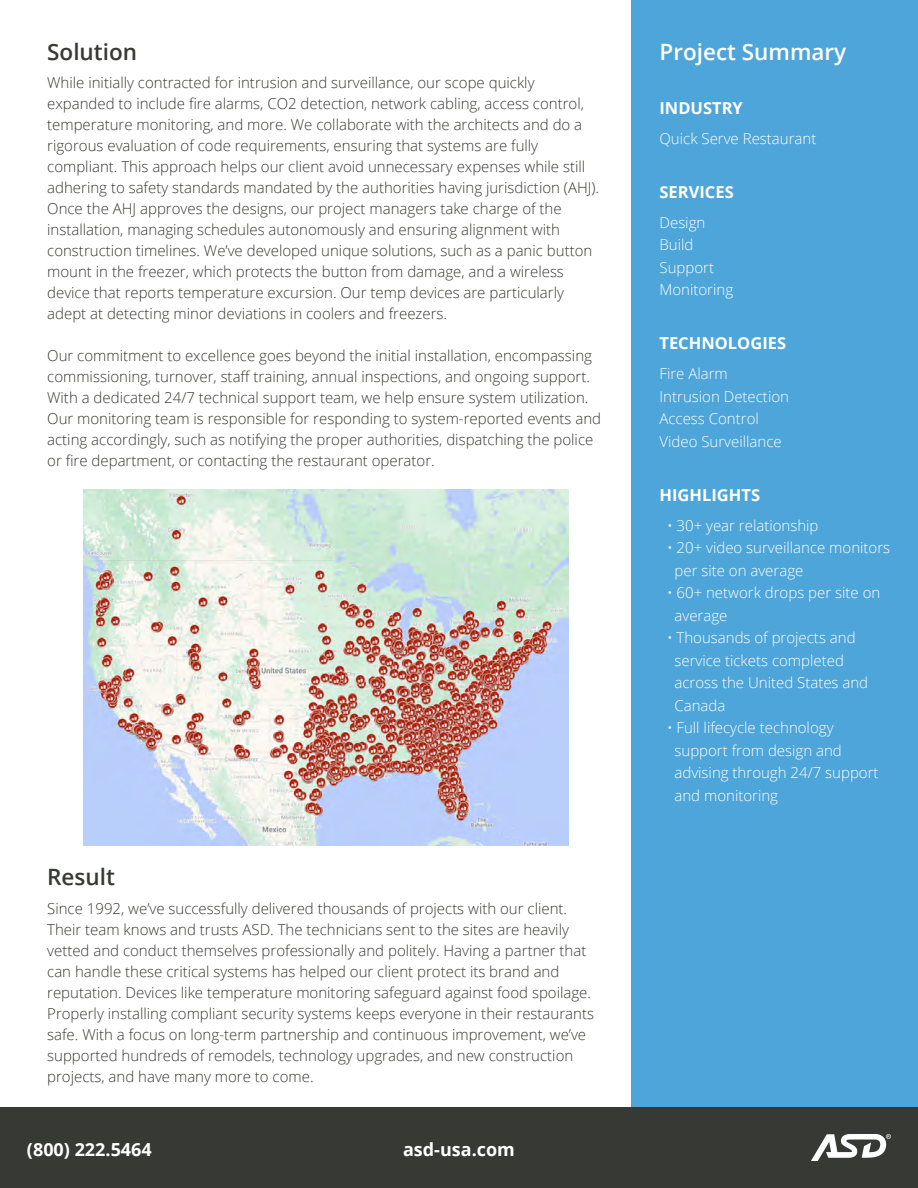
<style>
.page{position:relative;width:918px;height:1188px;background:#fff}
.page>*{position:absolute;margin:0;border:0;box-sizing:border-box;transform-origin:0 0}
.t1{font:600 22.5px "Open Sans";color:#373935}
.t2{font:600 22.5px "Open Sans";color:#fff}
.t3{font:700 18px "Open Sans";color:#fff}
.t4{font:700 16.5px "Open Sans";color:#fff}
.t5{font:300 15px/21px "Open Sans";color:#373935}
.t6{font:300 15px/22.5px "Open Sans";color:#fff}
</style>
<div class="page">
<div style="left:632px;top:0;width:286px;height:1107px;background:#4ea5d9"></div>
<div style="left:0;top:1107px;width:918px;height:81px;background:#373935"></div>
<svg style="left:811px;top:1134px;width:80px;height:27px"></svg>
<img style="left:84px;top:489px;width:484px;height:356px">
<h1 class="t1" style="left:47px;top:36px;width:91px">Solution</h1>
<p class="t5" style="left:47px;top:72px;width:553px">While initially contracted for intrusion and surveillance, our scope quickly expanded to include fire alarms, CO2 detection, network cabling, access control, temperature monitoring, and more. We collaborate with the architects and do a rigorous evaluation of code requirements, ensuring that systems are fully compliant. This approach helps our client avoid unnecessary expenses while still adhering to safety standards mandated by the authorities having jurisdiction (AHJ).<br>Once the AHJ approves the designs, our project managers take charge of the installation, managing schedules autonomously and ensuring alignment with construction timelines. We’ve developed unique solutions, such as a panic button mount in the freezer, which protects the button from damage, and a wireless device that reports temperature excursion. Our temp devices are particularly adept at detecting minor deviations in coolers and freezers.</p>
<p class="t5" style="left:47px;top:345px;width:556px">Our commitment to excellence goes beyond the initial installation, encompassing commissioning, turnover, staff training, annual inspections, and ongoing support.<br>With a dedicated 24/7 technical support team, we help ensure system utilization.<br>Our monitoring team is responsible for responding to system-reported events and acting accordingly, such as notifying the proper authorities, dispatching the police or fire department, or contacting the restaurant operator.</p>
<h1 class="t1" style="left:47px;top:862px;width:69px">Result</h1>
<p class="t5" style="left:47px;top:898px;width:548px">Since 1992, we’ve successfully delivered thousands of projects with our client.<br>Their team knows and trusts ASD. The technicians sent to the sites are heavily vetted and conduct themselves professionally and politely. Having a partner that can handle these critical systems has helped our client protect its brand and reputation. Devices like temperature monitoring safeguard against food spoilage.<br>Properly installing compliant security systems keeps everyone in their restaurants safe. With a focus on long-term partnership and continuous improvement, we’ve supported hundreds of remodels, technology upgrades, and new construction projects, and have many more to come.</p>
<p class="t3" style="left:27px;top:1136px;width:126px">(800) 222.5464</p>
<p class="t3" style="left:403px;top:1136px;width:113px">asd-usa.com</p>
<h1 class="t2" style="left:660px;top:36px;width:188px">Project Summary</h1>
<p class="t4" style="left:660px;top:96px;width:85px">INDUSTRY</p>
<p class="t6" style="left:660px;top:127px;width:158px">Quick Serve Restaurant</p>
<p class="t4" style="left:660px;top:180px;width:76px">SERVICES</p>
<p class="t6" style="left:660px;top:211px;width:75px">Design<br>Build<br>Support<br>Monitoring</p>
<p class="t4" style="left:660px;top:332px;width:128px">TECHNOLOGIES</p>
<p class="t6" style="left:660px;top:362px;width:131px">Fire Alarm<br>Intrusion Detection<br>Access Control<br>Video Surveillance</p>
<p class="t4" style="left:660px;top:483px;width:102px">HIGHLIGHTS</p>
<p class="t6" style="left:667px;top:514px;width:153px">• 30+ year relationship</p>
<p class="t6" style="left:675px;top:536px;width:217px;text-indent:-8px">• 20+ video surveillance monitors per site on average</p>
<p class="t6" style="left:675px;top:581px;width:207px;text-indent:-8px">• 60+ network drops per site on average</p>
<p class="t6" style="left:675px;top:626px;width:195px;text-indent:-8px">• Thousands of projects and service tickets completed across the United States and<br>Canada</p>
<p class="t6" style="left:675px;top:716px;width:206px;text-indent:-8px">• Full lifecycle technology support from design and advising through 24/7 support and monitoring</p>
</div>
